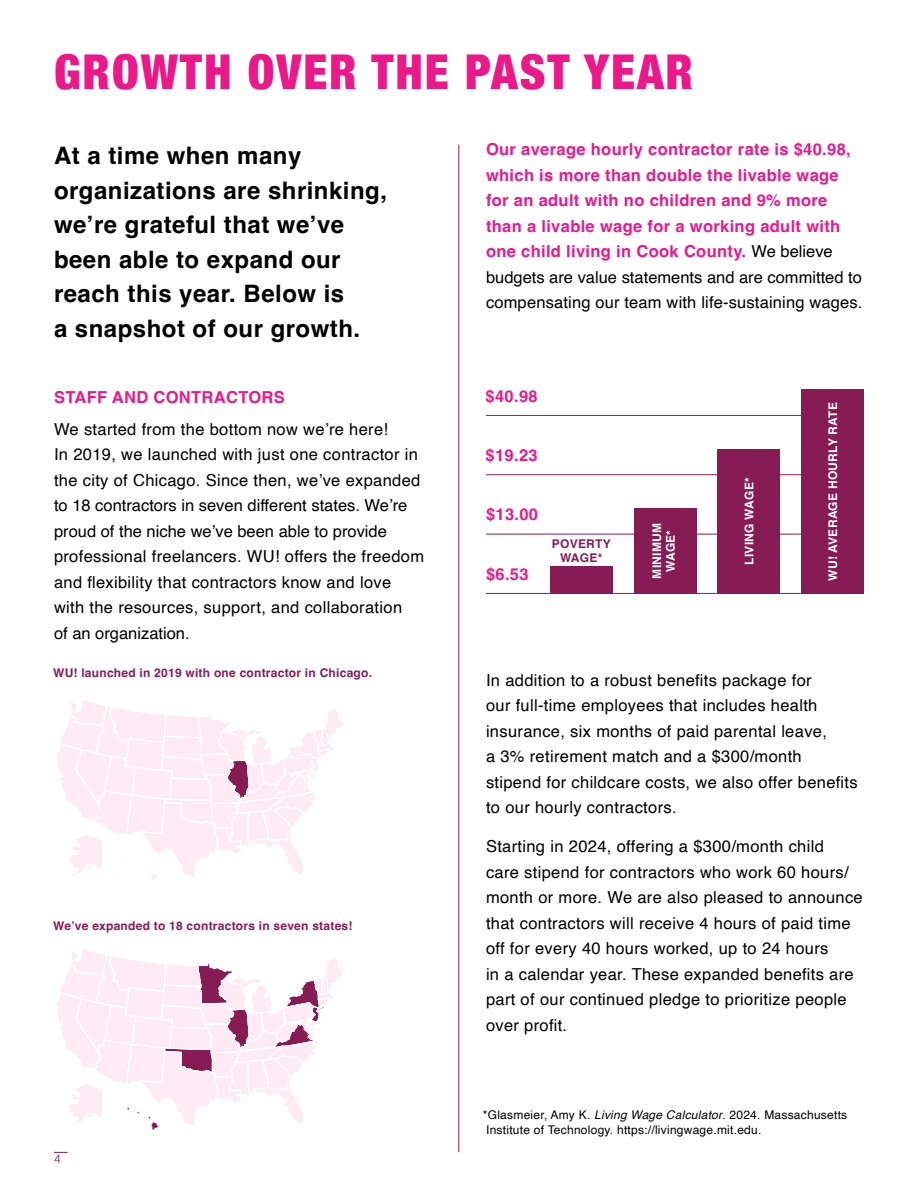
<style>
.page{position:relative;width:918px;height:1188px;background:#fff}
.page>*{position:absolute;margin:0;border:0;box-sizing:border-box;transform-origin:0 0}
.t1{font:900 condensed 48px "Helvetica Neue";letter-spacing:.04em;color:#ea1889}
.t2{font:700 24px/34.5px "Helvetica";letter-spacing:.02em;color:#000}
.t3{font:16.5px/25.5px "Helvetica";letter-spacing:.02em;color:#000}
.t4{font:700 16.5px/25.5px "Helvetica";letter-spacing:.02em;color:#ea1889}
.t5{font:12px/15px "Helvetica";letter-spacing:.02em;color:#000}
.t6{font:700 12px/13.5px "Helvetica";letter-spacing:.02em;color:#871c55;text-align:center}
.t7{font:700 12px/13.5px "Helvetica";letter-spacing:.02em;color:#fff;text-align:center}
.t8{font:300 12px "Helvetica";color:#871c55}
.s1{font-weight:400;color:#000}
.s2{font-style:italic}
</style>
<div class="page">
<svg style="left:54px;top:1152px;width:14px;height:1px"></svg>
<hr style="left:459px;top:145px;width:1px;height:1007px;background:#871c55">
<svg style="left:57px;top:700px;width:287px;height:181px"></svg>
<svg style="left:57px;top:949px;width:287px;height:181px"></svg>
<div style="left:634px;top:508px;width:62px;height:86px;background:#871c55"></div>
<div style="left:718px;top:449px;width:62px;height:145px;background:#871c55"></div>
<div style="left:802px;top:389px;width:62px;height:205px;background:#871c55"></div>
<div style="left:550px;top:566px;width:62px;height:28px;background:#871c55"></div>
<hr style="left:486px;top:593px;width:378px;height:1px;background:#871c55">
<hr style="left:486px;top:534px;width:378px;height:1px;background:#871c55">
<hr style="left:486px;top:475px;width:378px;height:1px;background:#871c55">
<hr style="left:486px;top:415px;width:378px;height:1px;background:#871c55">
<h1 class="t1" style="left:54px;top:33px;width:641px">GROWTH OVER THE PAST YEAR</h1>
<h2 class="t2" style="left:54px;top:141px;width:335px">At a time when many organizations are shrinking, we’re grateful that we’ve been able to expand our reach this year. Below is<br>a snapshot of our growth.</h2>
<p class="t4" style="left:54px;top:386px;width:232px">STAFF AND CONTRACTORS</p>
<p class="t3" style="left:54px;top:417px;width:372px">We started from the bottom now we’re here!<br>In 2019, we launched with just one contractor in the city of Chicago. Since then, we’ve expanded to 18 contractors in seven different states. We’re proud of the niche we’ve been able to provide professional freelancers. WU! offers the freedom and flexibility that contractors know and love with the resources, support, and collaboration<br>of an organization.</p>
<p class="t6" style="left:53px;top:668px;width:320px">WU! launched in 2019 with one contractor in Chicago.</p>
<p class="t6" style="left:53px;top:920px;width:301px">We’ve expanded to 18 contractors in seven states!</p>
<p class="t8" style="left:54px;top:1148px;width:8px">4</p>
<p class="t4" style="left:486px;top:138px;width:378px">Our average hourly contractor rate is $40.98, which is more than double the livable wage for an adult with no children and 9% more than a livable wage for a working adult with one child living in Cook County. <span class="s1">We believe budgets are value statements and are committed to compensating our team with life-sustaining wages.</span></p>
<p class="t4" style="left:486px;top:385px;width:54px">$40.98</p>
<p class="t4" style="left:486px;top:444px;width:54px">$19.23</p>
<p class="t4" style="left:486px;top:504px;width:54px">$13.00</p>
<p class="t4" style="left:486px;top:563px;width:44px">$6.53</p>
<p class="t6" style="left:552px;top:539px;width:60px">POVERTY<br>WAGE*</p>
<p class="t7" style="left:652px;top:579px;width:57px;rotate:-90deg">MINIMUM<br>WAGE*</p>
<p class="t7" style="left:744px;top:565px;width:89px;rotate:-90deg">LIVING WAGE*</p>
<p class="t7" style="left:828px;top:581px;width:180px;rotate:-90deg">WU! AVERAGE HOURLY RATE</p>
<p class="t3" style="left:486px;top:668px;width:373px">In addition to a robust benefits package for<br>our full-time employees that includes health insurance, six months of paid parental leave,<br>a 3% retirement match and a $300/month stipend for childcare costs, we also offer benefits to our hourly contractors.</p>
<p class="t3" style="left:486px;top:834px;width:378px">Starting in 2024, offering a $300/month child<br>care stipend for contractors who work 60 hours/ month or more. We are also pleased to announce that contractors will receive 4 hours of paid time off for every 40 hours worked, up to 24 hours<br>in a calendar year. These expanded benefits are part of our continued pledge to prioritize people over profit.</p>
<p class="t5" style="left:483px;top:1108px;width:366px">*Glasmeier, Amy K. <span class="s2">Living Wage Calculator</span>. 2024. Massachusetts<br>Institute of Technology. https://livingwage.mit.edu.</p>
</div>
